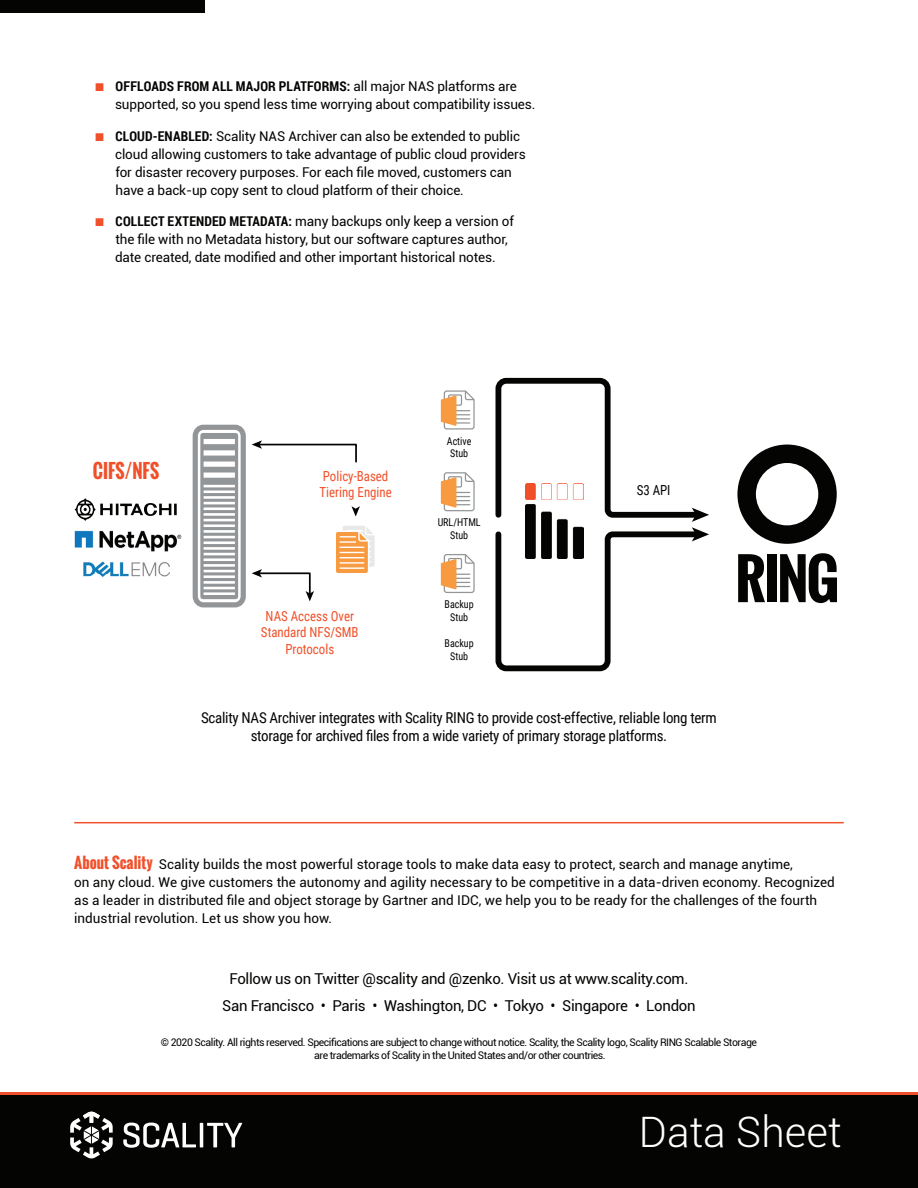
<style>
.page{position:relative;width:918px;height:1188px;background:#fff}
.page>*{position:absolute;margin:0;border:0;box-sizing:border-box;transform-origin:0 0}
.t1{font:300 42px "Roboto";color:#fff}
.t2{font:700 19.2px "Oswald";color:#f05029;scale:.93 1}
.t3{font:15px/18px "Roboto Condensed";letter-spacing:-.02em;color:#040503;text-align:center}
.t4{font:15px "Roboto";letter-spacing:-.02em;color:#040503}
.t5{font:13.8px/16.6px "Roboto Condensed";color:#f05029;scale:.93 1}
.t6{font:13.8px "Roboto Condensed";color:#040503;scale:.93 1}
.t7{font:13.5px/18px "Roboto";letter-spacing:-.01em;color:#040503}
.t8{font:700 13.5px "Roboto Condensed";letter-spacing:.01em;color:#040503}
.t9{font:10.8px/12.9px "Roboto Condensed";color:#040503;text-align:center;scale:.93 1}
.t10{font:10.5px/12.6px "Roboto";letter-spacing:-.045em;color:#040503;text-align:center}
.s1{font-family:"Proxima Nova";font-weight:400;color:#f0502b}
.s2{font-family:"Roboto";font-weight:400}
.s3{font-family:"Proxima Nova";color:#f0502b}
.s4{font-family:"Roboto Condensed";font-weight:700}
.s5{font-family:"Oswald";font-weight:700;font-size:15px;color:#f0502b}
</style>
<div class="page">
<div style="left:0;top:1094px;width:918px;height:94px;background:#040503"></div>
<hr style="left:200px;top:1123px;width:3px;height:24px;background:#fff">
<svg style="left:207px;top:1123px;width:35px;height:24px"></svg>
<svg style="left:123px;top:1123px;width:73px;height:25px"></svg>
<svg style="left:70px;top:1112px;width:43px;height:46px"></svg>
<hr style="left:0;top:1092px;width:918px;height:3px;background:#f0502b">
<div style="left:0;top:0;width:205px;height:14px;background:#040503"></div>
<img style="left:74px;top:509px;width:108px;height:39px">
<svg style="left:252px;top:569px;width:62px;height:32px"></svg>
<svg style="left:336px;top:526px;width:39px;height:47px"></svg>
<hr style="left:340px;top:562px;width:24px;height:2px;background:#fff">
<hr style="left:340px;top:567px;width:24px;height:2px;background:#fff">
<svg style="left:252px;top:440px;width:105px;height:23px"></svg>
<svg style="left:351px;top:506px;width:9px;height:11px"></svg>
<svg style="left:195px;top:427px;width:48px;height:178px"></svg>
<div style="left:193px;top:425px;width:53px;height:182px;border:5px solid #939698;border-radius:8px"></div>
<div style="left:200px;top:433px;width:38px;height:166px;border:5px solid #939698"></div>
<img style="left:83px;top:543px;width:87px;height:34px">
<svg style="left:441px;top:390px;width:34px;height:40px"></svg>
<svg style="left:75px;top:498px;width:102px;height:23px"></svg>
<svg style="left:204px;top:436px;width:33px;height:160px;background:#999c9d"></svg>
<div style="left:204px;top:439px;width:31px;height:5px;background:#fff"></div>
<div style="left:204px;top:450px;width:31px;height:6px;background:#fff"></div>
<div style="left:204px;top:462px;width:31px;height:5px;background:#fff"></div>
<div style="left:204px;top:473px;width:31px;height:5px;background:#fff"></div>
<hr style="left:204px;top:485px;width:31px;height:2px;background:#fff">
<hr style="left:204px;top:490px;width:31px;height:3px;background:#fff">
<hr style="left:204px;top:496px;width:31px;height:3px;background:#fff">
<hr style="left:204px;top:502px;width:31px;height:2px;background:#fff">
<hr style="left:204px;top:507px;width:31px;height:3px;background:#fff">
<hr style="left:204px;top:513px;width:31px;height:3px;background:#fff">
<hr style="left:204px;top:519px;width:31px;height:2px;background:#fff">
<hr style="left:204px;top:524px;width:31px;height:3px;background:#fff">
<hr style="left:204px;top:530px;width:31px;height:3px;background:#fff">
<hr style="left:204px;top:536px;width:31px;height:2px;background:#fff">
<hr style="left:204px;top:541px;width:31px;height:3px;background:#fff">
<hr style="left:204px;top:547px;width:31px;height:3px;background:#fff">
<hr style="left:204px;top:553px;width:31px;height:2px;background:#fff">
<hr style="left:204px;top:558px;width:31px;height:3px;background:#fff">
<hr style="left:204px;top:564px;width:31px;height:3px;background:#fff">
<hr style="left:204px;top:570px;width:31px;height:2px;background:#fff">
<hr style="left:204px;top:575px;width:31px;height:3px;background:#fff">
<hr style="left:204px;top:581px;width:31px;height:3px;background:#fff">
<hr style="left:204px;top:587px;width:31px;height:2px;background:#fff">
<hr style="left:204px;top:592px;width:31px;height:3px;background:#fff">
<svg style="left:738px;top:554px;width:27px;height:48px"></svg>
<div style="left:767px;top:554px;width:10px;height:48px;background:#040503"></div>
<svg style="left:780px;top:553px;width:57px;height:50px"></svg>
<svg style="left:737px;top:445px;width:100px;height:99px"></svg>
<svg style="left:495px;top:377px;width:214px;height:295px"></svg>
<svg style="left:441px;top:472px;width:34px;height:40px"></svg>
<svg style="left:441px;top:554px;width:34px;height:39px"></svg>
<img style="left:526px;top:483px;width:58px;height:75px">
<hr style="left:74px;top:822px;width:770px;height:1px;background:#f0502b">
<p class="t8" style="left:95px;top:77px;width:423px"><span class="s1">■</span> OFFLOADS FROM ALL MAJOR PLATFORMS: <span class="s2">all major NAS platforms are</span></p>
<p class="t7" style="left:115px;top:95px;width:422px">supported, so you spend less time worrying about compatibility issues.</p>
<p class="t7" style="left:115px;top:126px;width:412px;text-indent:-20px"><span class="s3">■</span> <span class="s4">CLOUD-ENABLED:</span> Scality NAS Archiver can also be extended to public cloud allowing customers to take advantage of public cloud providers for disaster recovery purposes. For each file moved, customers can have a back-up copy sent to cloud platform of their choice.</p>
<p class="t7" style="left:115px;top:212px;width:400px;text-indent:-20px"><span class="s3">■</span> <span class="s4">COLLECT EXTENDED METADATA:</span> many backups only keep a version of the file with no Metadata history, but our software captures author, date created, date modified and other important historical notes.</p>
<h2 class="t2" style="left:93px;top:456px;width:73px">CIFS/NFS</h2>
<p class="t5" style="left:320px;top:467px;width:79px">Policy-Based<br>Tiering Engine</p>
<p class="t5" style="left:261px;top:607px;width:106px;text-align:center">NAS Access Over<br>Standard NFS/SMB<br>Protocols</p>
<p class="t9" style="left:447px;top:434px;width:28px">Active<br>Stub</p>
<p class="t9" style="left:438px;top:516px;width:48px">URL/HTML<br>Stub</p>
<p class="t9" style="left:445px;top:597px;width:33px">Backup<br>Stub</p>
<p class="t9" style="left:445px;top:636px;width:33px">Backup<br>Stub</p>
<p class="t6" style="left:637px;top:481px;width:38px">S3 API</p>
<p class="t3" style="left:201px;top:708px;width:517px">Scality NAS Archiver integrates with Scality RING to provide cost-effective, reliable long term storage for archived files from a wide variety of primary storage platforms.</p>
<p class="t7" style="left:74px;top:855px;width:762px"><span class="s5">About Scality</span> Scality builds the most powerful storage tools to make data easy to protect, search and manage anytime,<br>on any cloud. We give customers the autonomy and agility necessary to be competitive in a data-driven economy. Recognized as a leader in distributed file and object storage by Gartner and IDC, we help you to be ready for the challenges of the fourth industrial revolution. Let us show you how.</p>
<p class="t4" style="left:230px;top:968px;width:460px">Follow us on Twitter @scality and @zenko. Visit us at www.scality.com.</p>
<p class="t4" style="left:222px;top:995px;width:475px">San Francisco • Paris • Washington, DC • Tokyo • Singapore • London</p>
<p class="t10" style="left:161px;top:1036px;width:598px">© 2020 Scality. All rights reserved. Specifications are subject to change without notice. Scality, the Scality logo, Scality RING Scalable Storage are trademarks of Scality in the United States and/or other countries.</p>
<h1 class="t1" style="left:639px;top:1103px;width:204px">Data Sheet</h1>
</div>
